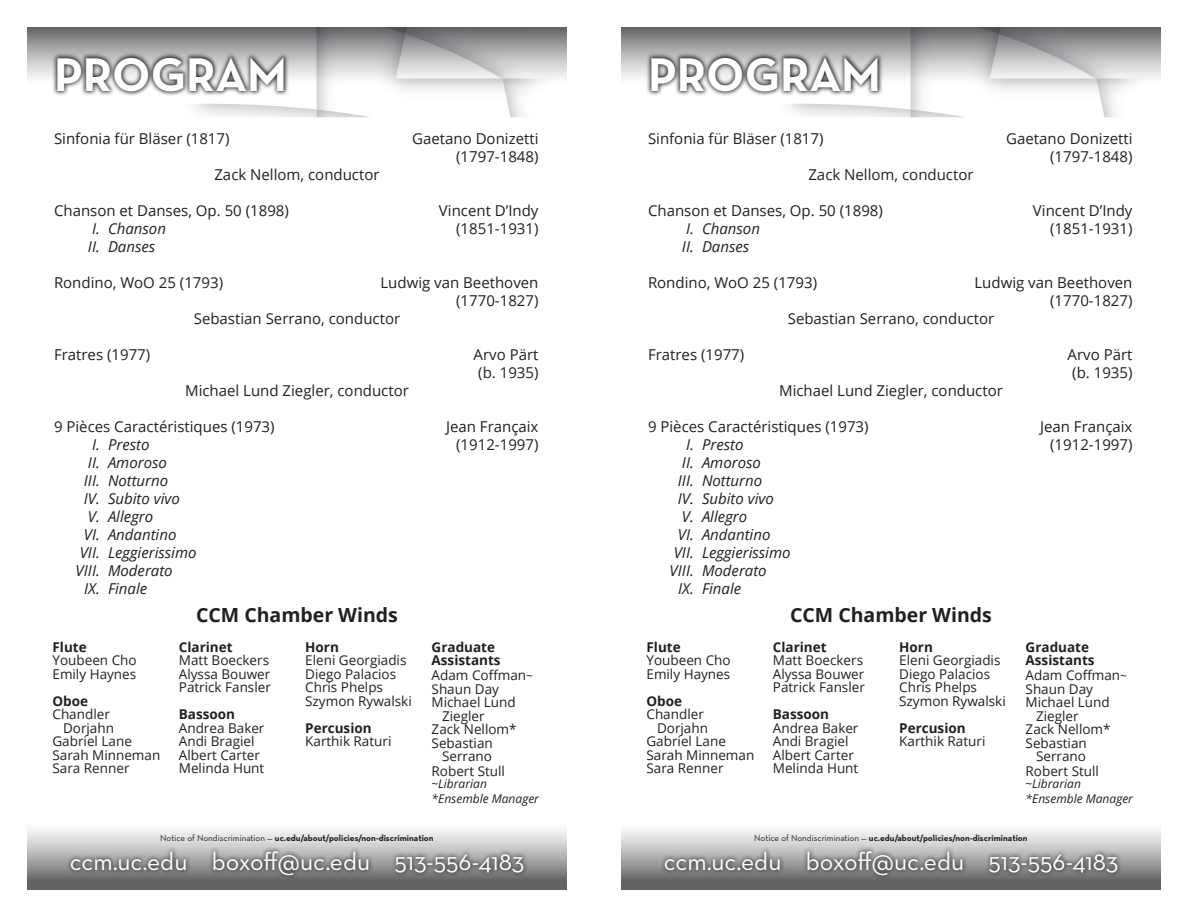
<style>
.page{position:relative;width:1188px;height:918px;background:#fff}
.page>*{position:absolute;margin:0;border:0;box-sizing:border-box;transform-origin:0 0}
.t1{font:700 48px "Neutra Text";color:#fff}
.t2{font:25.5px "Neutra Text";color:#fff}
.t3{font:700 19.5px "Open Sans";color:#231f20}
.t4{font:15px/18px "Open Sans";color:#231f20;text-align:right}
.t5{font:italic 15px "Open Sans";color:#231f20}
.t6{font:13.5px "Open Sans";color:#231f20}
.t7{font:700 13.5px "Open Sans";color:#231f20}
.t8{font:italic 12px "Open Sans";color:#231f20}
.t9{font:700 9px "Neutra Text";color:#231f20}
.s1{font-style:italic;font-size:12px}
.s2{font-weight:400}
</style>
<div class="page">
<svg style="left:27px;top:27px;width:540px;height:90px"></svg>
<svg style="left:52px;top:52px;width:237px;height:45px"></svg>
<svg style="left:27px;top:829px;width:540px;height:60px"></svg>
<div style="left:66px;top:846px;width:463px;height:35px;background:#231f20;opacity:.75"></div>
<svg style="left:621px;top:27px;width:540px;height:90px"></svg>
<svg style="left:646px;top:52px;width:237px;height:45px"></svg>
<svg style="left:621px;top:829px;width:540px;height:60px"></svg>
<div style="left:660px;top:846px;width:463px;height:35px;background:#231f20;opacity:.75"></div>
<p class="t1" style="left:54px;top:45px;width:235px">PROGRAM</p>
<p class="t4" style="left:54px;top:129px;width:177px">Sinfonia für Bläser (1817)</p>
<p class="t4" style="left:412px;top:129px;width:128px">Gaetano Donizetti</p>
<p class="t4" style="left:456px;top:147px;width:84px">(1797-1848)</p>
<p class="t4" style="left:214px;top:165px;width:167px">Zack Nellom, conductor</p>
<p class="t4" style="left:54px;top:201px;width:236px">Chanson et Danses, Op. 50 (1898)</p>
<p class="t4" style="left:439px;top:201px;width:101px">Vincent D’Indy</p>
<p class="t5" style="left:92px;top:218px;width:76px">I. Chanson</p>
<p class="t4" style="left:456px;top:219px;width:84px">(1851-1931)</p>
<p class="t5" style="left:88px;top:236px;width:69px">II. Danses</p>
<p class="t4" style="left:54px;top:273px;width:171px">Rondino, WoO 25 (1793)</p>
<p class="t4" style="left:381px;top:273px;width:159px">Ludwig van Beethoven (1770-1827)</p>
<p class="t4" style="left:194px;top:309px;width:208px">Sebastian Serrano, conductor</p>
<p class="t4" style="left:54px;top:345px;width:98px">Fratres (1977)</p>
<p class="t4" style="left:474px;top:345px;width:66px">Arvo Pärt</p>
<p class="t4" style="left:478px;top:363px;width:62px">(b. 1935)</p>
<p class="t4" style="left:185px;top:381px;width:225px">Michael Lund Ziegler, conductor</p>
<p class="t4" style="left:54px;top:417px;width:222px">9 Pièces Caractéristiques (1973)</p>
<p class="t4" style="left:446px;top:417px;width:94px">Jean Françaix</p>
<p class="t5" style="left:92px;top:434px;width:59px">I. Presto</p>
<p class="t4" style="left:456px;top:435px;width:84px">(1912-1997)</p>
<p class="t5" style="left:88px;top:452px;width:81px">II. Amoroso</p>
<p class="t5" style="left:84px;top:470px;width:86px">III. Notturno</p>
<p class="t5" style="left:84px;top:488px;width:98px">IV. Subito vivo</p>
<p class="t5" style="left:88px;top:506px;width:67px">V. Allegro</p>
<p class="t5" style="left:84px;top:524px;width:94px">VI. Andantino</p>
<p class="t5" style="left:80px;top:542px;width:118px">VII. Leggierissimo</p>
<p class="t5" style="left:76px;top:560px;width:99px">VIII. Moderato</p>
<p class="t5" style="left:84px;top:578px;width:64px">IX. Finale</p>
<p class="t7" style="left:52px;top:637px;width:36px">Flute</p>
<p class="t6" style="left:52px;top:651px;width:86px">Youbeen Cho</p>
<p class="t6" style="left:52px;top:665px;width:85px">Emily Haynes</p>
<p class="t7" style="left:52px;top:691px;width:37px">Oboe</p>
<p class="t6" style="left:52px;top:705px;width:59px">Chandler</p>
<p class="t6" style="left:63px;top:719px;width:53px">Dorjahn</p>
<p class="t6" style="left:52px;top:732px;width:81px">Gabriel Lane</p>
<p class="t6" style="left:52px;top:746px;width:109px">Sarah Minneman</p>
<p class="t6" style="left:52px;top:759px;width:79px">Sara Renner</p>
<p class="t3" style="left:196px;top:602px;width:203px">CCM Chamber Winds</p>
<p class="t7" style="left:179px;top:637px;width:55px">Clarinet</p>
<p class="t6" style="left:179px;top:651px;width:92px">Matt Boeckers</p>
<p class="t6" style="left:179px;top:665px;width:93px">Alyssa Bouwer</p>
<p class="t6" style="left:179px;top:678px;width:94px">Patrick Fansler</p>
<p class="t7" style="left:179px;top:705px;width:58px">Bassoon</p>
<p class="t6" style="left:179px;top:719px;width:87px">Andrea Baker</p>
<p class="t6" style="left:179px;top:732px;width:77px">Andi Bragiel</p>
<p class="t6" style="left:179px;top:746px;width:82px">Albert Carter</p>
<p class="t6" style="left:179px;top:759px;width:87px">Melinda Hunt</p>
<p class="t7" style="left:305px;top:637px;width:35px">Horn</p>
<p class="t6" style="left:305px;top:651px;width:103px">Eleni Georgiadis</p>
<p class="t6" style="left:305px;top:665px;width:92px">Diego Palacios</p>
<p class="t6" style="left:305px;top:678px;width:79px">Chris Phelps</p>
<p class="t6" style="left:305px;top:692px;width:108px">Szymon Rywalski</p>
<p class="t7" style="left:305px;top:718px;width:68px">Percusion</p>
<p class="t6" style="left:305px;top:732px;width:88px">Karthik Raturi</p>
<p class="t7" style="left:432px;top:637px;width:65px">Graduate</p>
<p class="t7" style="left:432px;top:651px;width:71px">Assistants</p>
<p class="t6" style="left:432px;top:666px;width:103px">Adam Coffman<span class="s1">~</span></p>
<p class="t6" style="left:432px;top:680px;width:69px">Shaun Day</p>
<p class="t6" style="left:432px;top:693px;width:86px">Michael Lund</p>
<p class="t6" style="left:442px;top:707px;width:44px">Ziegler</p>
<p class="t6" style="left:432px;top:720px;width:86px">Zack Nellom*</p>
<p class="t6" style="left:432px;top:734px;width:63px">Sebastian</p>
<p class="t6" style="left:442px;top:747px;width:51px">Serrano</p>
<p class="t6" style="left:432px;top:762px;width:75px">Robert Stull</p>
<p class="t8" style="left:432px;top:776px;width:57px">~Librarian</p>
<p class="t8" style="left:432px;top:791px;width:109px">*Ensemble Manager</p>
<p class="t9" style="left:160px;top:832px;width:275px"><span class="s2">Notice of Nondiscrimination —</span> uc.edu/about/policies/non-discrimination</p>
<p class="t2" style="left:70px;top:846px;width:456px">ccm.uc.edu boxoff@uc.edu 513-556-4183</p>
<p class="t1" style="left:648px;top:45px;width:235px">PROGRAM</p>
<p class="t4" style="left:648px;top:129px;width:177px">Sinfonia für Bläser (1817)</p>
<p class="t4" style="left:1006px;top:129px;width:128px">Gaetano Donizetti</p>
<p class="t4" style="left:1050px;top:147px;width:84px">(1797-1848)</p>
<p class="t4" style="left:808px;top:165px;width:167px">Zack Nellom, conductor</p>
<p class="t4" style="left:648px;top:201px;width:236px">Chanson et Danses, Op. 50 (1898)</p>
<p class="t4" style="left:1033px;top:201px;width:101px">Vincent D’Indy</p>
<p class="t5" style="left:686px;top:218px;width:76px">I. Chanson</p>
<p class="t4" style="left:1050px;top:219px;width:84px">(1851-1931)</p>
<p class="t5" style="left:682px;top:236px;width:69px">II. Danses</p>
<p class="t4" style="left:648px;top:273px;width:171px">Rondino, WoO 25 (1793)</p>
<p class="t4" style="left:975px;top:273px;width:159px">Ludwig van Beethoven (1770-1827)</p>
<p class="t4" style="left:788px;top:309px;width:208px">Sebastian Serrano, conductor</p>
<p class="t4" style="left:648px;top:345px;width:98px">Fratres (1977)</p>
<p class="t4" style="left:1068px;top:345px;width:66px">Arvo Pärt</p>
<p class="t4" style="left:1072px;top:363px;width:62px">(b. 1935)</p>
<p class="t4" style="left:779px;top:381px;width:225px">Michael Lund Ziegler, conductor</p>
<p class="t4" style="left:648px;top:417px;width:222px">9 Pièces Caractéristiques (1973)</p>
<p class="t4" style="left:1040px;top:417px;width:94px">Jean Françaix</p>
<p class="t5" style="left:686px;top:434px;width:59px">I. Presto</p>
<p class="t4" style="left:1050px;top:435px;width:84px">(1912-1997)</p>
<p class="t5" style="left:682px;top:452px;width:81px">II. Amoroso</p>
<p class="t5" style="left:678px;top:470px;width:86px">III. Notturno</p>
<p class="t5" style="left:678px;top:488px;width:98px">IV. Subito vivo</p>
<p class="t5" style="left:682px;top:506px;width:67px">V. Allegro</p>
<p class="t5" style="left:678px;top:524px;width:94px">VI. Andantino</p>
<p class="t5" style="left:674px;top:542px;width:118px">VII. Leggierissimo</p>
<p class="t5" style="left:670px;top:560px;width:99px">VIII. Moderato</p>
<p class="t5" style="left:678px;top:578px;width:64px">IX. Finale</p>
<p class="t7" style="left:646px;top:637px;width:36px">Flute</p>
<p class="t6" style="left:646px;top:651px;width:86px">Youbeen Cho</p>
<p class="t6" style="left:646px;top:665px;width:85px">Emily Haynes</p>
<p class="t7" style="left:646px;top:691px;width:37px">Oboe</p>
<p class="t6" style="left:646px;top:705px;width:59px">Chandler</p>
<p class="t6" style="left:657px;top:719px;width:53px">Dorjahn</p>
<p class="t6" style="left:646px;top:732px;width:81px">Gabriel Lane</p>
<p class="t6" style="left:646px;top:746px;width:109px">Sarah Minneman</p>
<p class="t6" style="left:646px;top:759px;width:79px">Sara Renner</p>
<p class="t3" style="left:790px;top:602px;width:203px">CCM Chamber Winds</p>
<p class="t7" style="left:773px;top:637px;width:55px">Clarinet</p>
<p class="t6" style="left:773px;top:651px;width:92px">Matt Boeckers</p>
<p class="t6" style="left:773px;top:665px;width:93px">Alyssa Bouwer</p>
<p class="t6" style="left:773px;top:678px;width:94px">Patrick Fansler</p>
<p class="t7" style="left:773px;top:705px;width:58px">Bassoon</p>
<p class="t6" style="left:773px;top:719px;width:87px">Andrea Baker</p>
<p class="t6" style="left:773px;top:732px;width:77px">Andi Bragiel</p>
<p class="t6" style="left:773px;top:746px;width:82px">Albert Carter</p>
<p class="t6" style="left:773px;top:759px;width:87px">Melinda Hunt</p>
<p class="t7" style="left:899px;top:637px;width:35px">Horn</p>
<p class="t6" style="left:899px;top:651px;width:103px">Eleni Georgiadis</p>
<p class="t6" style="left:899px;top:665px;width:92px">Diego Palacios</p>
<p class="t6" style="left:899px;top:678px;width:79px">Chris Phelps</p>
<p class="t6" style="left:899px;top:692px;width:108px">Szymon Rywalski</p>
<p class="t7" style="left:899px;top:718px;width:68px">Percusion</p>
<p class="t6" style="left:899px;top:732px;width:88px">Karthik Raturi</p>
<p class="t7" style="left:1026px;top:637px;width:65px">Graduate</p>
<p class="t7" style="left:1026px;top:651px;width:71px">Assistants</p>
<p class="t6" style="left:1026px;top:666px;width:103px">Adam Coffman<span class="s1">~</span></p>
<p class="t6" style="left:1026px;top:680px;width:69px">Shaun Day</p>
<p class="t6" style="left:1026px;top:693px;width:86px">Michael Lund</p>
<p class="t6" style="left:1036px;top:707px;width:44px">Ziegler</p>
<p class="t6" style="left:1026px;top:720px;width:86px">Zack Nellom*</p>
<p class="t6" style="left:1026px;top:734px;width:63px">Sebastian</p>
<p class="t6" style="left:1036px;top:747px;width:51px">Serrano</p>
<p class="t6" style="left:1026px;top:762px;width:75px">Robert Stull</p>
<p class="t8" style="left:1026px;top:776px;width:57px">~Librarian</p>
<p class="t8" style="left:1026px;top:791px;width:109px">*Ensemble Manager</p>
<p class="t9" style="left:754px;top:832px;width:275px"><span class="s2">Notice of Nondiscrimination —</span> uc.edu/about/policies/non-discrimination</p>
<p class="t2" style="left:664px;top:846px;width:456px">ccm.uc.edu boxoff@uc.edu 513-556-4183</p>
</div>
